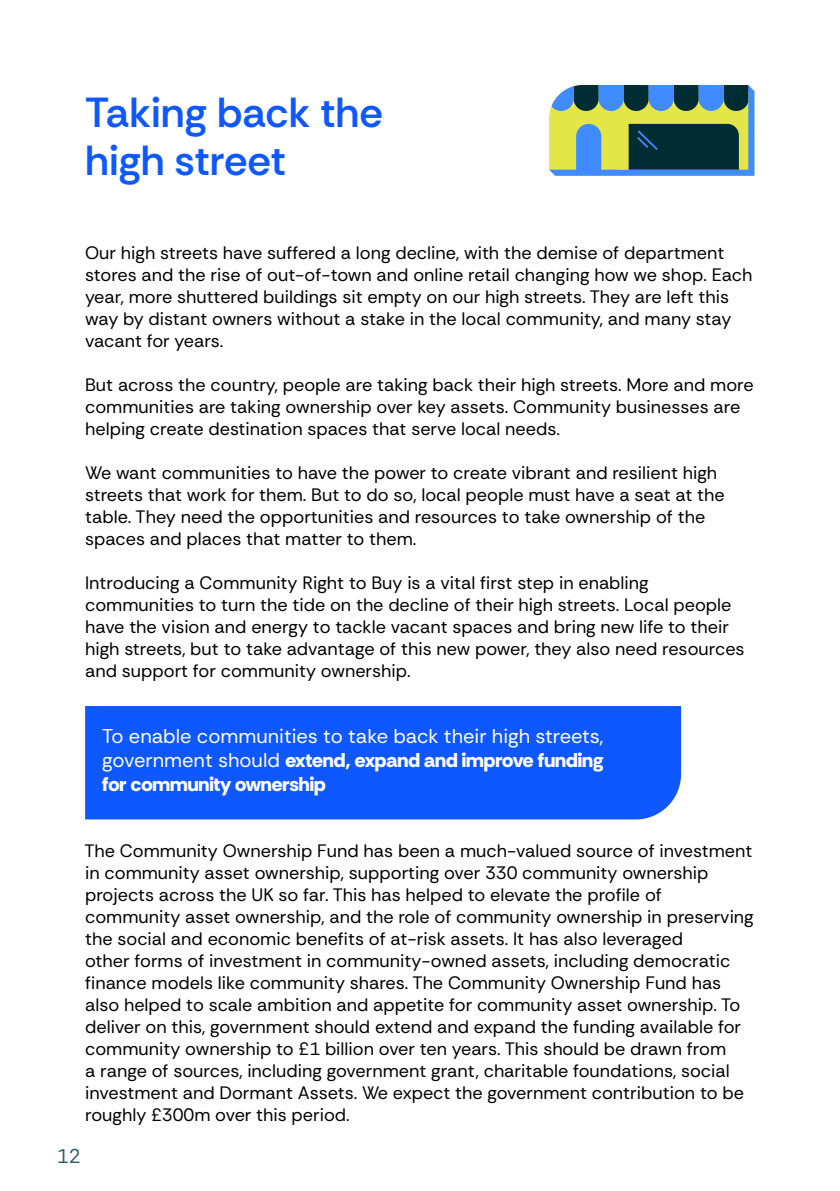
<style>
.page{position:relative;width:840px;height:1191px;background:#fff}
.page>*{position:absolute;margin:0;border:0;box-sizing:border-box;transform-origin:0 0}
.t1{font:600 42px/48px "Rethink Sans";letter-spacing:-.005em;color:#0f57ff}
.t2{font:20px/24px "Rethink Sans";color:#fff;text-align:justify}
.t3{font:20px "Rethink Sans";color:#325c61}
.t4{font:18px/22px "Rethink Sans";color:#000}
.s1{font-weight:800}
</style>
<div class="page">
<div style="left:85px;top:706px;width:595px;height:113px;background:#0f57ff"></div>
<svg style="left:549px;top:85px;width:205px;height:91px;background:#608573"></svg>
<h1 class="t1" style="left:85px;top:88px;width:299px">Taking back the high street</h1>
<p class="t4" style="left:85px;top:242px;width:668px">Our high streets have suffered a long decline, with the demise of department stores and the rise of out-of-town and online retail changing how we shop. Each year, more shuttered buildings sit empty on our high streets. They are left this way by distant owners without a stake in the local community, and many stay vacant for years.</p>
<p class="t4" style="left:85px;top:374px;width:669px">But across the country, people are taking back their high streets. More and more communities are taking ownership over key assets. Community businesses are helping create destination spaces that serve local needs.</p>
<p class="t4" style="left:85px;top:462px;width:641px">We want communities to have the power to create vibrant and resilient high streets that work for them. But to do so, local people must have a seat at the table. They need the opportunities and resources to take ownership of the spaces and places that matter to them.</p>
<p class="t4" style="left:85px;top:572px;width:660px">Introducing a Community Right to Buy is a vital first step in enabling communities to turn the tide on the decline of their high streets. Local people have the vision and energy to tackle vacant spaces and bring new life to their high streets, but to take advantage of this new power, they also need resources and support for community ownership.</p>
<p class="t2" style="left:102px;top:724px;width:502px">To enable communities to take back their high streets, government should <span class="s1">extend, expand and improve funding for community ownership</span></p>
<p class="t4" style="left:84px;top:839px;width:670px">The Community Ownership Fund has been a much-valued source of investment in community asset ownership, supporting over 330 community ownership projects across the UK so far. This has helped to elevate the profile of community asset ownership, and the role of community ownership in preserving the social and economic benefits of at-risk assets. It has also leveraged<br>other forms of investment in community-owned assets, including democratic finance models like community shares. The Community Ownership Fund has also helped to scale ambition and appetite for community asset ownership. To deliver on this, government should extend and expand the funding available for community ownership to £1 billion over ten years. This should be drawn from<br>a range of sources, including government grant, charitable foundations, social investment and Dormant Assets. We expect the government contribution to be roughly £300m over this period.</p>
<p class="t3" style="left:57px;top:1143px;width:26px">12</p>
</div>
